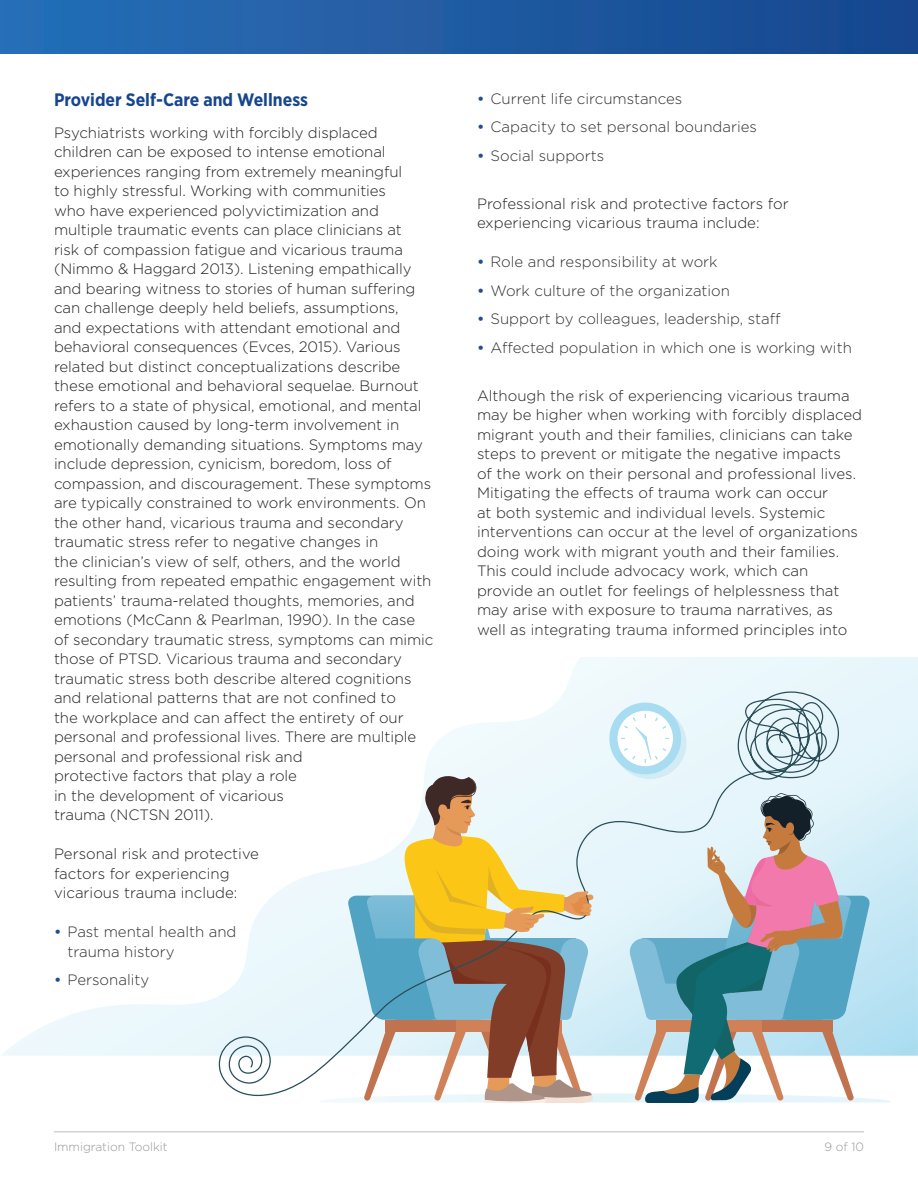
<style>
.page{position:relative;width:918px;height:1188px;background:#fff}
.page>*{position:absolute;margin:0;border:0;box-sizing:border-box;transform-origin:0 0}
.t1{font:700 18px "Gotham Narrow";color:#17468e}
.t2{font:300 15px/19.5px "Gotham";letter-spacing:-.005em;color:#231f20}
.t3{font:300 15px/19.5px "Gotham";color:#312f30}
.t4{font:300 12px "Gotham";color:#939598}
.s1{font-weight:500;color:#264c92}
</style>
<div class="page">
<hr style="left:54px;top:1131px;width:810px;height:1px;background:#d1d2d4">
<div style="left:0;top:0;width:918px;height:54px;background:linear-gradient(to right,#2870b7,#17468e)"></div>
<svg style="left:1px;top:657px;width:838px;height:399px"></svg>
<svg style="left:219px;top:691px;width:620px;height:405px"></svg>
<svg style="left:319px;top:703px;width:572px;height:399px"></svg>
<h2 class="t1" style="left:54px;top:88px;width:255px">Provider Self-Care and Wellness</h2>
<p class="t2" style="left:54px;top:122px;width:381px">Psychiatrists working with forcibly displaced children can be exposed to intense emotional experiences ranging from extremely meaningful<br>to highly stressful. Working with communities<br>who have experienced polyvictimization and multiple traumatic events can place clinicians at<br>risk of compassion fatigue and vicarious trauma (Nimmo &amp; Haggard 2013). Listening empathically and bearing witness to stories of human suffering can challenge deeply held beliefs, assumptions,<br>and expectations with attendant emotional and behavioral consequences (Evces, 2015). Various related but distinct conceptualizations describe these emotional and behavioral sequelae. Burnout refers to a state of physical, emotional, and mental exhaustion caused by long-term involvement in emotionally demanding situations. Symptoms may include depression, cynicism, boredom, loss of compassion, and discouragement. These symptoms are typically constrained to work environments. On the other hand, vicarious trauma and secondary traumatic stress refer to negative changes in<br>the clinician’s view of self, others, and the world resulting from repeated empathic engagement with patients’ trauma-related thoughts, memories, and emotions (McCann &amp; Pearlman, 1990). In the case of secondary traumatic stress, symptoms can mimic those of PTSD. Vicarious trauma and secondary traumatic stress both describe altered cognitions and relational patterns that are not confined to<br>the workplace and can affect the entirety of our personal and professional lives. There are multiple personal and professional risk and<br>protective factors that play a role<br>in the development of vicarious<br>trauma (NCTSN 2011).</p>
<p class="t2" style="left:54px;top:844px;width:207px">Personal risk and protective factors for experiencing vicarious trauma include:</p>
<p class="t3" style="left:68px;top:922px;width:170px;text-indent:-14px"><span class="s1">•</span> Past mental health and trauma history</p>
<p class="t3" style="left:54px;top:970px;width:97px"><span class="s1">•</span> Personality</p>
<p class="t3" style="left:477px;top:88px;width:207px"><span class="s1">•</span> Current life circumstances</p>
<p class="t3" style="left:477px;top:117px;width:282px"><span class="s1">•</span> Capacity to set personal boundaries</p>
<p class="t3" style="left:477px;top:145px;width:129px"><span class="s1">•</span> Social supports</p>
<p class="t2" style="left:477px;top:193px;width:313px">Professional risk and protective factors for experiencing vicarious trauma include:</p>
<p class="t3" style="left:477px;top:252px;width:242px"><span class="s1">•</span> Role and responsibility at work</p>
<p class="t3" style="left:477px;top:280px;width:255px"><span class="s1">•</span> Work culture of the organization</p>
<p class="t3" style="left:477px;top:309px;width:305px"><span class="s1">•</span> Support by colleagues, leadership, staff</p>
<p class="t3" style="left:477px;top:337px;width:376px"><span class="s1">•</span> Affected population in which one is working with</p>
<p class="t2" style="left:477px;top:385px;width:387px">Although the risk of experiencing vicarious trauma may be higher when working with forcibly displaced migrant youth and their families, clinicians can take steps to prevent or mitigate the negative impacts<br>of the work on their personal and professional lives.<br>Mitigating the effects of trauma work can occur<br>at both systemic and individual levels. Systemic interventions can occur at the level of organizations doing work with migrant youth and their families.<br>This could include advocacy work, which can provide an outlet for feelings of helplessness that may arise with exposure to trauma narratives, as well as integrating trauma informed principles into</p>
<p class="t4" style="left:54px;top:1139px;width:115px">Immigration Toolkit</p>
<p class="t4" style="left:825px;top:1139px;width:41px">9 of 10</p>
</div>
